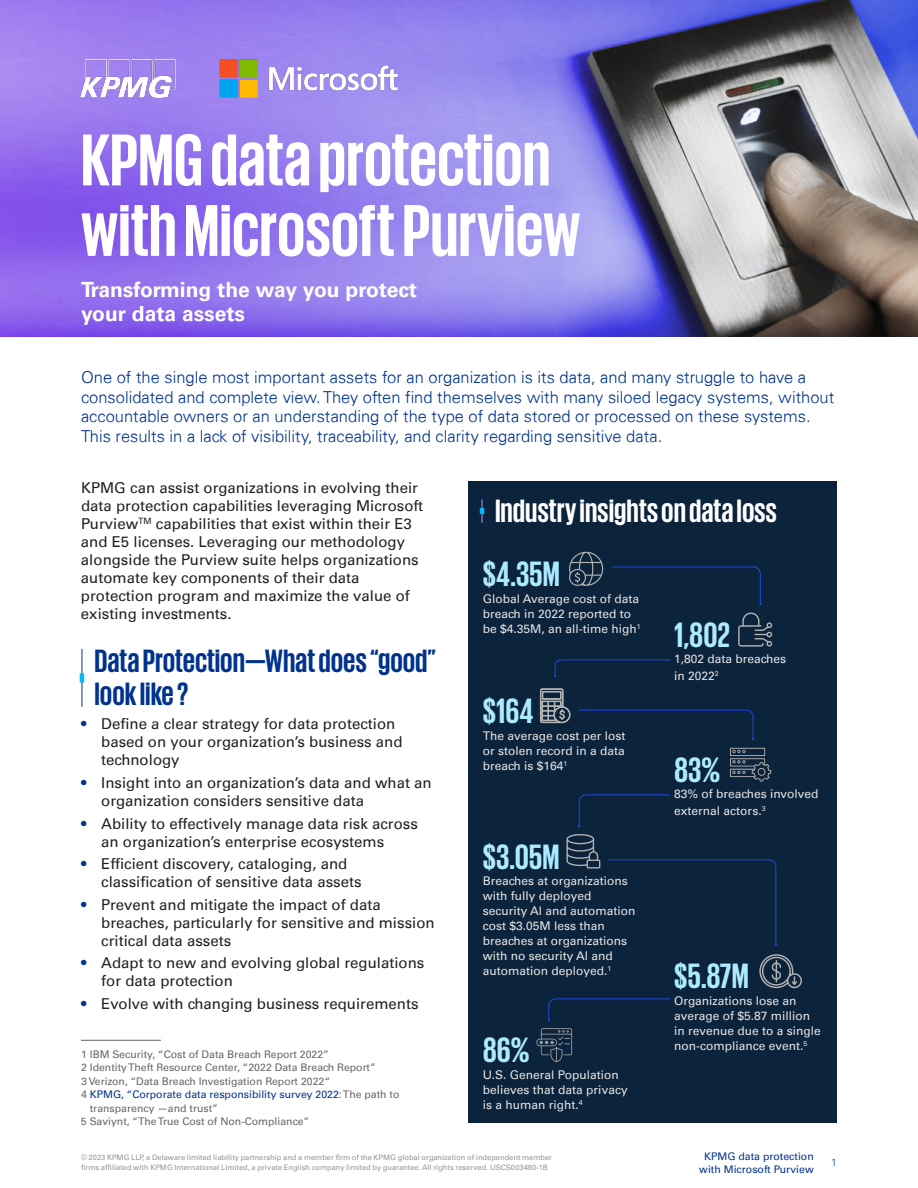
<style>
.page{position:relative;width:918px;height:1188px;background:#fff}
.page>*{position:absolute;margin:0;border:0;box-sizing:border-box;transform-origin:0 0}
.t1{font:700 75px/70.5px "KPMG";color:#fff}
.t2{font:700 36px "KPMG";color:#aceaff}
.t3{font:700 33px/33px "KPMG";color:#00338d}
.t4{font:700 33px "KPMG";color:#fff}
.t5{font:700 21px/24px "Univers 65";color:#fff}
.t6{font:300 16.5px/19.5px "Univers 45";color:#00338d}
.t7{font:15px/18px "Univers 55 Roman";color:#231f20}
.t8{font:12px/15px "Univers 55 Roman";color:#e5e5e5}
.t9{font:10.5px "Univers 55 Roman";color:#666}
.t10{font:10.5px/13.5px "Univers 55 Roman";color:#00338d;text-align:center}
.t11{font:300 10.5px "Univers 45";color:#00338d}
.t12{font:7.5px/10.5px "Univers 55 Roman";color:#939598}
.s1{color:#00338d}
.s2{color:#666}
</style>
<div class="page">
<img style="left:0;top:0;width:918px;height:336px">
<hr style="left:82px;top:649px;width:1px;height:58px;background:#00338d">
<svg style="left:80px;top:673px;width:4px;height:9px"></svg>
<div style="left:468px;top:482px;width:369px;height:641px;background:#0c233c"></div>
<svg style="left:480px;top:500px;width:4px;height:23px"></svg>
<hr style="left:81px;top:1040px;width:80px;height:1px;background:#666">
<svg style="left:569px;top:552px;width:34px;height:34px"></svg>
<svg style="left:738px;top:613px;width:34px;height:34px"></svg>
<svg style="left:540px;top:688px;width:30px;height:35px"></svg>
<svg style="left:730px;top:748px;width:41px;height:34px"></svg>
<svg style="left:566px;top:834px;width:34px;height:35px"></svg>
<svg style="left:759px;top:954px;width:43px;height:34px"></svg>
<svg style="left:536px;top:1028px;width:36px;height:34px"></svg>
<svg style="left:612px;top:567px;width:150px;height:38px"></svg>
<svg style="left:554px;top:660px;width:116px;height:17px"></svg>
<svg style="left:579px;top:710px;width:175px;height:30px"></svg>
<svg style="left:578px;top:795px;width:92px;height:32px"></svg>
<svg style="left:608px;top:859px;width:169px;height:87px"></svg>
<svg style="left:548px;top:999px;width:122px;height:23px"></svg>
<img style="left:43px;top:22px;width:394px;height:114px">
<h1 class="t1" style="left:81px;top:122px;width:501px">KPMG data protection with Microsoft Purview</h1>
<h3 class="t5" style="left:81px;top:278px;width:338px">Transforming the way you protect your data assets</h3>
<p class="t6" style="left:81px;top:368px;width:755px">One of the single most important assets for an organization is its data, and many struggle to have a consolidated and complete view. They often find themselves with many siloed legacy systems, without accountable owners or an understanding of the type of data stored or processed on these systems.<br>This results in a lack of visibility, traceability, and clarity regarding sensitive data.</p>
<p class="t7" style="left:81px;top:479px;width:344px">KPMG can assist organizations in evolving their data protection capabilities leveraging Microsoft Purview<sup>TM</sup> capabilities that exist within their E3 and E5 licenses. Leveraging our methodology alongside the Purview suite helps organizations automate key components of their data protection program and maximize the value of existing investments.</p>
<h3 class="t4" style="left:495px;top:494px;width:283px">Industry insights on data loss</h3>
<h2 class="t2" style="left:483px;top:556px;width:79px">$4.35M</h2>
<p class="t8" style="left:483px;top:591px;width:159px">Global Average cost of data breach in 2022 reported to be $4.35M, an all-time high<sup>1</sup></p>
<h2 class="t2" style="left:674px;top:616px;width:58px">1,802</h2>
<h3 class="t3" style="left:94px;top:643px;width:343px">Data Protection—What does “good” look like ?</h3>
<p class="t7" style="left:101px;top:715px;width:303px;text-indent:-20px"><span class="s1">•</span> Define a clear strategy for data protection based on your organization’s business and technology</p>
<p class="t7" style="left:101px;top:774px;width:332px;text-indent:-20px"><span class="s1">•</span> Insight into an organization’s data and what an organization considers sensitive data</p>
<p class="t7" style="left:101px;top:814px;width:318px;text-indent:-20px"><span class="s1">•</span> Ability to effectively manage data risk across an organization’s enterprise ecosystems</p>
<p class="t7" style="left:101px;top:855px;width:262px;text-indent:-20px"><span class="s1">•</span> Efficient discovery, cataloging, and classification of sensitive data assets</p>
<p class="t7" style="left:101px;top:895px;width:335px;text-indent:-20px"><span class="s1">•</span> Prevent and mitigate the impact of data breaches, particularly for sensitive and mission critical data assets</p>
<p class="t7" style="left:101px;top:954px;width:325px;text-indent:-20px"><span class="s1">•</span> Adapt to new and evolving global regulations for data protection</p>
<p class="t7" style="left:81px;top:995px;width:339px"><span class="s1">•</span> Evolve with changing business requirements</p>
<p class="t8" style="left:674px;top:651px;width:114px;line-height:16.5px">1,802 data breaches in 2022<sup>2</sup></p>
<h2 class="t2" style="left:483px;top:692px;width:52px">$164</h2>
<p class="t8" style="left:483px;top:728px;width:144px;text-align:justify">The average cost per lost or stolen record in a data breach is $164<sup>1</sup></p>
<h2 class="t2" style="left:674px;top:751px;width:48px">83%</h2>
<p class="t8" style="left:674px;top:786px;width:146px;line-height:16.5px">83% of breaches involved external actors.<sup>3</sup></p>
<h2 class="t2" style="left:483px;top:838px;width:78px">$3.05M</h2>
<p class="t8" style="left:483px;top:874px;width:154px">Breaches at organizations with fully deployed security AI and automation cost $3.05M less than breaches at organizations with no security AI and automation deployed.<sup>1</sup></p>
<h2 class="t2" style="left:674px;top:958px;width:76px">$5.87M</h2>
<p class="t8" style="left:674px;top:993px;width:148px">Organizations lose an average of $5.87 million in revenue due to a single non-compliance event.<sup>5</sup></p>
<h2 class="t2" style="left:483px;top:1032px;width:48px">86%</h2>
<p class="t9" style="left:81px;top:1048px;width:250px">1 IBM Security, “Cost of Data Breach Report 2022”</p>
<p class="t9" style="left:81px;top:1061px;width:296px">2 Identity Theft Resource Center, “2022 Data Breach Report”</p>
<p class="t9" style="left:81px;top:1075px;width:251px">3 Verizon, “Data Breach Investigation Report 2022“</p>
<p class="t10" style="left:81px;top:1088px;width:320px"><span class="s2">4</span> KPMG, “Corporate data responsibility survey 2022<span class="s2">: The path to</span></p>
<p class="t9" style="left:90px;top:1102px;width:130px">transparency —and trust”</p>
<p class="t9" style="left:81px;top:1115px;width:230px">5 Saviynt, “The True Cost of Non-Compliance”</p>
<p class="t12" style="left:81px;top:1152px;width:473px">© 2023 KPMG LLP, a Delaware limited liability partnership and a member firm of the KPMG global organization of independent member firms affiliated with KPMG International Limited, a private English company limited by guarantee. All rights reserved. USCS003480-1B</p>
<p class="t11" style="left:831px;top:1156px;width:7px">1</p>
<p class="t8" style="left:483px;top:1067px;width:146px">U.S. General Population believes that data privacy is a human right.<sup>4</sup></p>
<p class="t10" style="left:699px;top:1149px;width:116px">KPMG data protection with Microsoft Purview</p>
</div>
